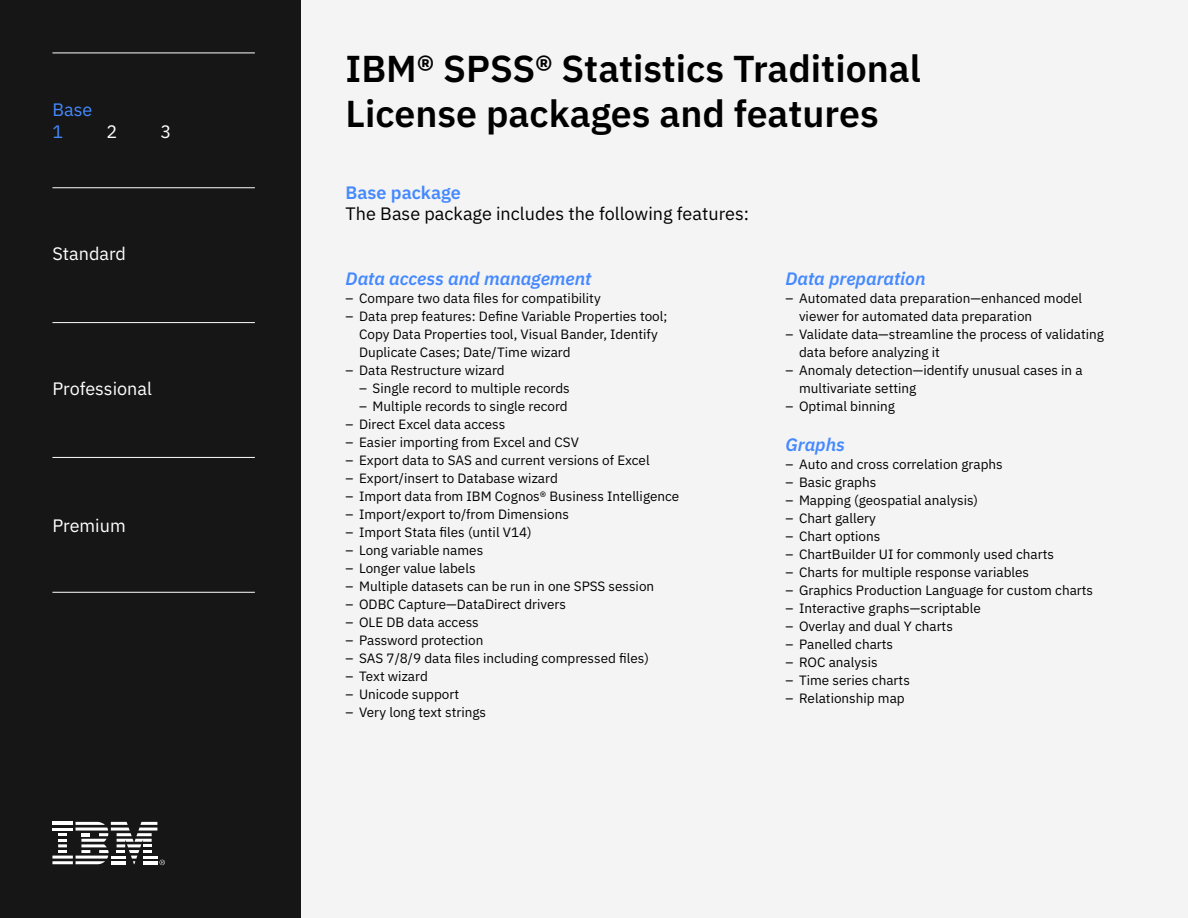
<style>
.page{position:relative;width:1188px;height:918px;background:#fff}
.page>*{position:absolute;margin:0;border:0;box-sizing:border-box;transform-origin:0 0}
.t1{font:600 37.5px/45px "IBM Plex Sans";color:#000}
.t2{font:italic 600 18px "IBM Plex Sans";color:#4589ff}
.t3{font:18px "IBM Plex Sans";color:#000}
.t4{font:18px "IBM Plex Sans";color:#fff}
.t5{font:600 18px "IBM Plex Sans";color:#4589ff}
.t6{font:18px "IBM Plex Sans";color:#4589ff}
.t7{font:13.5px/18px "IBM Plex Sans";color:#000}
</style>
<div class="page">
<div style="left:302px;top:0;width:886px;height:918px;background:#f4f4f4"></div>
<div style="left:0;top:0;width:301px;height:918px;background:#161616"></div>
<hr style="left:52px;top:53px;width:203px;height:1px;background:#fff">
<hr style="left:52px;top:187px;width:203px;height:1px;background:#fff">
<hr style="left:52px;top:322px;width:203px;height:1px;background:#fff">
<hr style="left:52px;top:457px;width:203px;height:1px;background:#fff">
<hr style="left:52px;top:592px;width:203px;height:1px;background:#fff">
<svg style="left:52px;top:822px;width:113px;height:43px"></svg>
<hr style="left:52px;top:822px;width:21px;height:3px;background:#fff">
<p class="t6" style="left:52px;top:96px;width:42px">Base</p>
<p class="t6" style="left:52px;top:118px;width:12px">1</p>
<p class="t4" style="left:106px;top:118px;width:12px">2</p>
<p class="t4" style="left:160px;top:118px;width:12px">3</p>
<p class="t4" style="left:52px;top:240px;width:75px">Standard</p>
<p class="t4" style="left:52px;top:375px;width:101px">Professional</p>
<p class="t4" style="left:52px;top:512px;width:75px">Premium</p>
<p class="t1" style="left:346px;top:43px;width:577px">IBM® SPSS® Statistics Traditional<br>License packages and features</p>
<p class="t5" style="left:346px;top:178px;width:117px">Base package</p>
<p class="t3" style="left:346px;top:200px;width:405px">The Base package includes the following features:</p>
<p class="t2" style="left:346px;top:265px;width:247px">Data access and management</p>
<p class="t7" style="left:346px;top:288px;width:257px">– Compare two data files for compatibility</p>
<p class="t7" style="left:359px;top:306px;width:310px;text-indent:-14px">– Data prep features: Define Variable Properties tool;<br>Copy Data Properties tool, Visual Bander, Identify<br>Duplicate Cases; Date/Time wizard</p>
<p class="t7" style="left:346px;top:360px;width:161px">– Data Restructure wizard</p>
<p class="t7" style="left:359px;top:378px;width:212px">– Single record to multiple records</p>
<p class="t7" style="left:359px;top:396px;width:210px">– Multiple records to single record</p>
<p class="t7" style="left:346px;top:414px;width:161px">– Direct Excel data access</p>
<p class="t7" style="left:346px;top:432px;width:235px">– Easier importing from Excel and CSV</p>
<p class="t7" style="left:346px;top:450px;width:306px">– Export data to SAS and current versions of Excel</p>
<p class="t7" style="left:346px;top:468px;width:214px">– Export/insert to Database wizard</p>
<p class="t7" style="left:346px;top:486px;width:335px">– Import data from IBM Cognos® Business Intelligence</p>
<p class="t7" style="left:346px;top:504px;width:225px">– Import/export to/from Dimensions</p>
<p class="t7" style="left:346px;top:522px;width:188px">– Import Stata files (until V14)</p>
<p class="t7" style="left:346px;top:540px;width:139px">– Long variable names</p>
<p class="t7" style="left:346px;top:558px;width:131px">– Longer value labels</p>
<p class="t7" style="left:346px;top:576px;width:310px">– Multiple datasets can be run in one SPSS session</p>
<p class="t7" style="left:346px;top:594px;width:222px">– ODBC Capture—DataDirect drivers</p>
<p class="t7" style="left:346px;top:612px;width:135px">– OLE DB data access</p>
<p class="t7" style="left:346px;top:630px;width:139px">– Password protection</p>
<p class="t7" style="left:346px;top:648px;width:305px">– SAS 7/8/9 data files including compressed files)</p>
<p class="t7" style="left:346px;top:666px;width:84px">– Text wizard</p>
<p class="t7" style="left:346px;top:684px;width:115px">– Unicode support</p>
<p class="t7" style="left:346px;top:702px;width:142px">– Very long text strings</p>
<p class="t2" style="left:786px;top:265px;width:142px">Data preparation</p>
<p class="t7" style="left:799px;top:288px;width:285px;text-indent:-14px">– Automated data preparation—enhanced model viewer for automated data preparation</p>
<p class="t7" style="left:799px;top:324px;width:307px;text-indent:-14px">– Validate data—streamline the process of validating data before analyzing it</p>
<p class="t7" style="left:799px;top:360px;width:285px;text-indent:-14px">– Anomaly detection—identify unusual cases in a multivariate setting</p>
<p class="t7" style="left:786px;top:396px;width:111px">– Optimal binning</p>
<p class="t2" style="left:786px;top:430px;width:61px">Graphs</p>
<p class="t7" style="left:786px;top:454px;width:219px">– Auto and cross correlation graphs</p>
<p class="t7" style="left:786px;top:472px;width:92px">– Basic graphs</p>
<p class="t7" style="left:786px;top:490px;width:194px">– Mapping (geospatial analysis)</p>
<p class="t7" style="left:786px;top:508px;width:92px">– Chart gallery</p>
<p class="t7" style="left:786px;top:526px;width:96px">– Chart options</p>
<p class="t7" style="left:786px;top:544px;width:270px">– ChartBuilder UI for commonly used charts</p>
<p class="t7" style="left:786px;top:562px;width:245px">– Charts for multiple response variables</p>
<p class="t7" style="left:786px;top:580px;width:309px">– Graphics Production Language for custom charts</p>
<p class="t7" style="left:786px;top:598px;width:197px">– Interactive graphs—scriptable</p>
<p class="t7" style="left:786px;top:616px;width:169px">– Overlay and dual Y charts</p>
<p class="t7" style="left:786px;top:634px;width:109px">– Panelled charts</p>
<p class="t7" style="left:786px;top:652px;width:94px">– ROC analysis</p>
<p class="t7" style="left:786px;top:670px;width:126px">– Time series charts</p>
<p class="t7" style="left:786px;top:688px;width:121px">– Relationship map</p>
</div>
